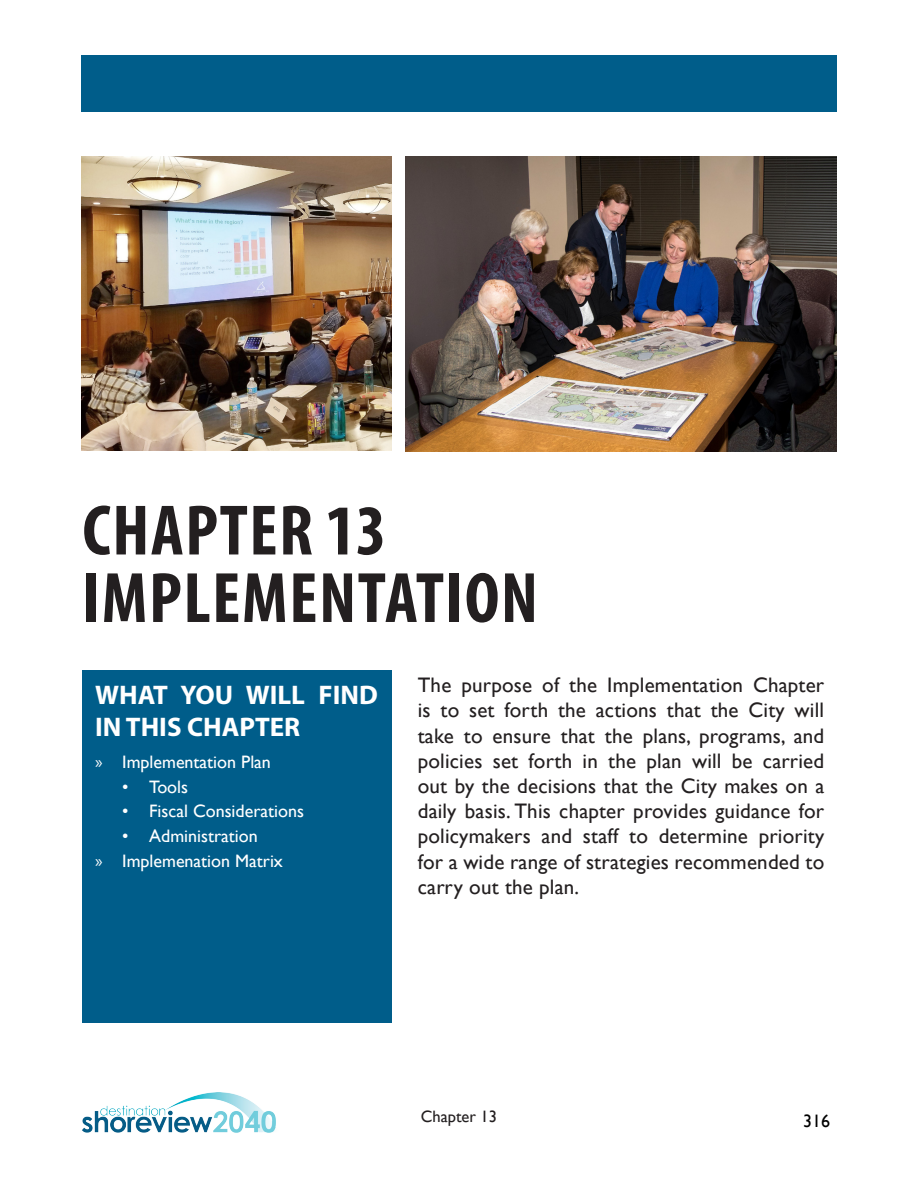
<style>
.page{position:relative;width:918px;height:1188px;background:#fff}
.page>*{position:absolute;margin:0;border:0;box-sizing:border-box;transform-origin:0 0}
.Chapter_Title{font:700 condensed 72px "Myriad Pro";letter-spacing:.02em;color:#231f20}
.Sidebar_Title{font:700 27px/32.4px "Myriad Pro";color:#fff}
.Chapter_Intro{font:21px/25.2px "Gill Sans";letter-spacing:.01em;color:#231f20;text-align:justify}
.t1{font:18px "Gill Sans";color:#fff}
.t2{font:18px "Gill Sans";color:#000}
.t3{font:16.5px "Gill Sans";color:#231f20}
.s1{font-family:"Myriad Pro"}
</style>
<div class="page">
<img style="left:82px;top:1092px;width:194px;height:41px">
<div style="left:81px;top:55px;width:756px;height:57px;background:#005d8a"></div>
<div style="left:82px;top:670px;width:310px;height:353px;background:#005d8a"></div>
<img style="left:81px;top:157px;width:311px;height:293px">
<img style="left:406px;top:157px;width:431px;height:295px">
<p class="Chapter_Title" style="left:82px;top:486px;width:306px">CHAPTER 13</p>
<p class="Chapter_Title" style="left:82px;top:553px;width:457px">IMPLEMENTATION</p>
<p class="Sidebar_Title" style="left:95px;top:678px;width:284px">WHAT YOU WILL FIND<br>IN THIS CHAPTER</p>
<p class="t1" style="left:95px;top:751px;width:177px"><span class="s1">»</span> Implementation Plan</p>
<p class="t1" style="left:122px;top:776px;width:67px">• Tools</p>
<p class="t1" style="left:122px;top:801px;width:183px">• Fiscal Considerations</p>
<p class="t1" style="left:122px;top:826px;width:137px">• Administration</p>
<p class="t1" style="left:95px;top:850px;width:189px"><span class="s1">»</span> Implemenation Matrix</p>
<p class="Chapter_Intro" style="left:418px;top:673px;width:408px">The purpose of the Implementation Chapter is to set forth the actions that the City will take to ensure that the plans, programs, and policies set forth in the plan will be carried out by the decisions that the City makes on a daily basis. This chapter provides guidance for policymakers and staff to determine priority for a wide range of strategies recommended to carry out the plan.</p>
<p class="t3" style="left:421px;top:1107px;width:78px">Chapter 13</p>
<p class="t2" style="left:803px;top:1110px;width:28px">316</p>
</div>
